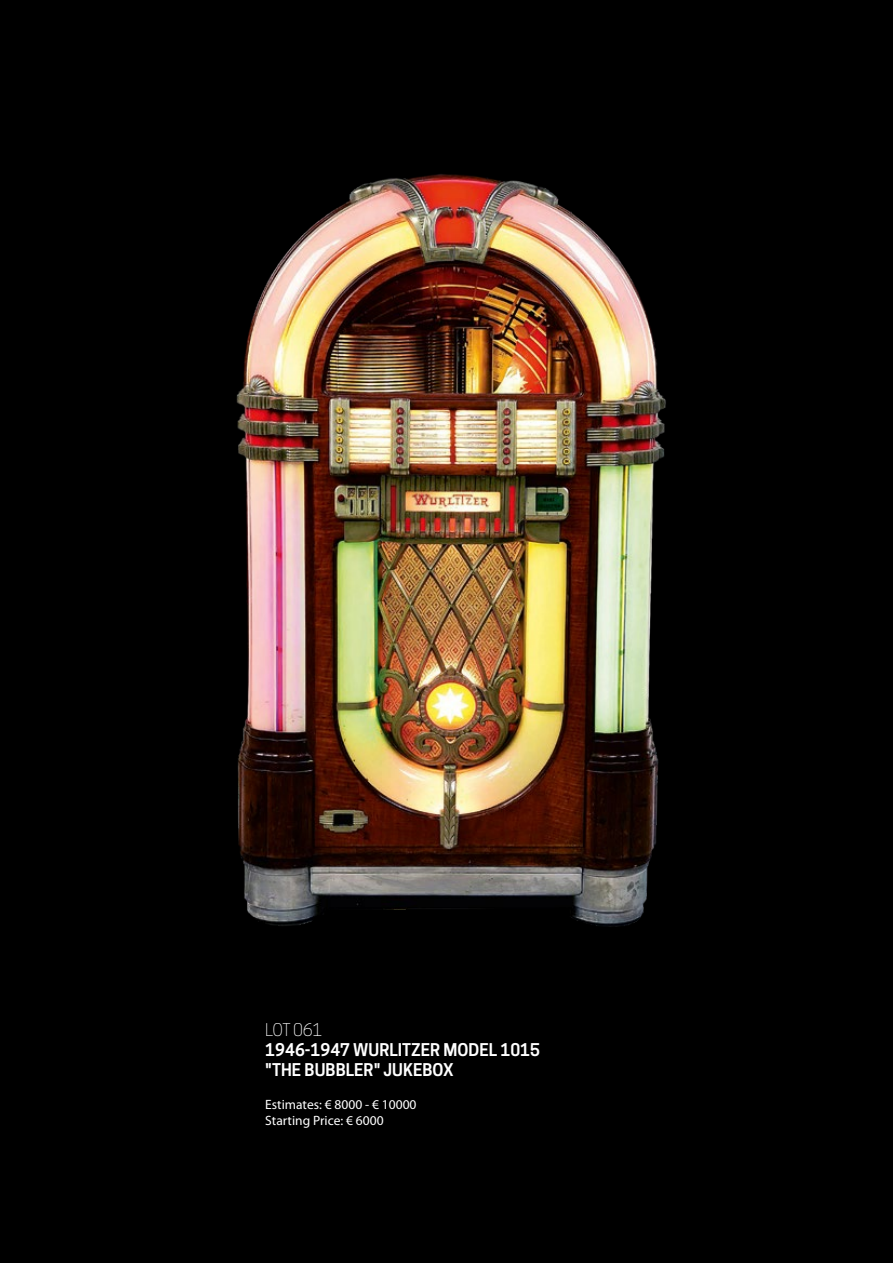
<style>
.page{position:relative;width:893px;height:1263px;background:#000}
.page>*{position:absolute;margin:0;border:0;box-sizing:border-box;transform-origin:0 0}
.t1{font:600 16.5px/19.8px "Cooper Hewitt";color:#fff}
.t2{font:300 16.5px "Cooper Hewitt";letter-spacing:-.03em;color:#fff}
.t3{font:13.5px/16.5px "Myriad Pro";color:#fff}
</style>
<div class="page">
<img style="left:236px;top:174px;width:430px;height:753px">
<p class="t2" style="left:265px;top:1020px;width:59px">LOT 061</p>
<p class="t1" style="left:265px;top:1040px;width:276px">1946-1947 WURLITZER MODEL 1015 "THE BUBBLER" JUKEBOX</p>
<p class="t3" style="left:265px;top:1096px;width:153px">Estimates: € 8000 - € 10000<br>Starting Price: € 6000</p>
</div>
